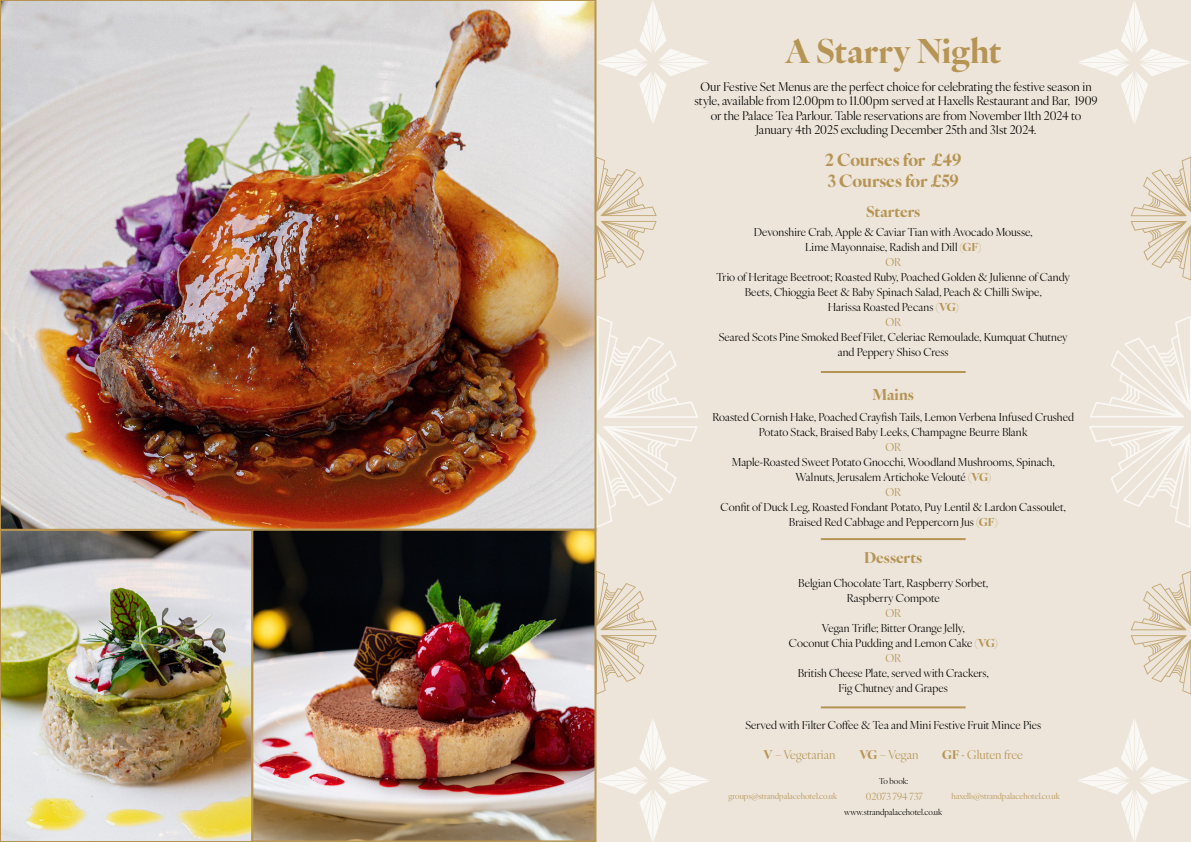
<style>
.page{position:relative;width:1191px;height:842px;background:#fff}
.page>*{position:absolute;margin:0;border:0;box-sizing:border-box;transform-origin:0 0}
.t1{font:700 33px "Ivy Ora Display";letter-spacing:-.005em;color:#b69454}
.t2{font:700 17px/20.4px "Ivy Ora Display";letter-spacing:-.005em;color:#b69454}
.t3{font:700 15px "Ivy Ora Display";color:#b69454}
.t4{font:12px/14.4px "Ivy Ora Display";letter-spacing:-.005em;color:#000;text-align:center}
.t5{font:12px "Ivy Ora Display";color:#b69454}
.t6{font:11px/15px "Ivy Ora Display";color:#000;text-align:center}
.t7{font:11px "Ivy Ora Display";color:#b69454}
.t8{font:9.9px "Ivy Ora Display";color:#b69454}
.t9{font:8.2px "Ivy Ora Display";color:#b69454}
.t10{font:8.2px "Ivy Ora Display";color:#000}
.s1{font-weight:700;color:#b69454}
.s2{color:#b69454}
.s3{font-weight:700}
</style>
<div class="page">
<div style="left:595px;top:0;width:596px;height:842px;background:#ede5da"></div>
<svg style="left:1079px;top:2px;width:111px;height:121px"></svg>
<svg style="left:1079px;top:720px;width:111px;height:121px"></svg>
<svg style="left:596px;top:0;width:112px;height:125px"></svg>
<svg style="left:596px;top:718px;width:112px;height:124px"></svg>
<svg style="left:596px;top:426px;width:101px;height:102px"></svg>
<svg style="left:597px;top:316px;width:101px;height:102px"></svg>
<svg style="left:1090px;top:316px;width:101px;height:101px"></svg>
<svg style="left:1089px;top:426px;width:101px;height:102px"></svg>
<svg style="left:596px;top:157px;width:60px;height:123px"></svg>
<svg style="left:596px;top:571px;width:60px;height:123px"></svg>
<svg style="left:1130px;top:157px;width:61px;height:123px"></svg>
<svg style="left:1130px;top:571px;width:61px;height:123px"></svg>
<img style="left:254px;top:532px;width:339px;height:307px">
<img style="left:0;top:531px;width:251px;height:311px">
<img style="left:0;top:0;width:596px;height:531px">
<div style="left:251px;top:529px;width:345px;height:313px;border:2px solid #b69454"></div>
<hr style="left:821px;top:706px;width:144px;height:2px;background:#b69454">
<hr style="left:821px;top:538px;width:144px;height:2px;background:#b69454">
<hr style="left:821px;top:371px;width:144px;height:2px;background:#b69454">
<h1 class="t1" style="left:785px;top:25px;width:217px">A Starry Night</h1>
<p class="t4" style="left:694px;top:79px;width:404px">Our Festive Set Menus are the perfect choice for celebrating the festive season in style, available from 12.00pm to 11.00pm served at Haxells Restaurant and Bar, 1909 or the Palace Tea Parlour. Table reservations are from November 11th 2024 to January 4th 2025 excluding December 25th and 31st 2024.</p>
<h2 class="t2" style="left:825px;top:149px;width:138px">2 Courses for £49<br>3 Courses for £59</h2>
<h3 class="t3" style="left:866px;top:200px;width:56px">Starters</h3>
<p class="t6" style="left:754px;top:224px;width:280px">Devonshire Crab, Apple &amp; Caviar Tian with Avocado Mousse,<br>Lime Mayonnaise, Radish and Dill <span class="s1">(GF)<br></span><span class="s2">OR</span></p>
<p class="t6" style="left:716px;top:269px;width:355px">Trio of Heritage Beetroot; Roasted Ruby, Poached Golden &amp; Julienne of Candy Beets, Chioggia Beet &amp; Baby Spinach Salad, Peach &amp; Chilli Swipe,<br>Harissa Roasted Pecans <span class="s1">(VG)<br></span><span class="s2">OR</span></p>
<p class="t6" style="left:719px;top:329px;width:350px">Seared Scots Pine Smoked Beef Filet, Celeriac Remoulade, Kumquat Chutney and Peppery Shiso Cress</p>
<h3 class="t3" style="left:872px;top:383px;width:43px">Mains</h3>
<p class="t6" style="left:712px;top:409px;width:363px">Roasted Cornish Hake, Poached Crayfish Tails, Lemon Verbena Infused Crushed<br>Potato Stack, Braised Baby Leeks, Champagne Beurre Blank</p>
<p class="t7" style="left:885px;top:439px;width:17px">OR</p>
<p class="t6" style="left:731px;top:454px;width:324px">Maple-Roasted Sweet Potato Gnocchi, Woodland Mushrooms, Spinach,<br>Walnuts, Jerusalem Artichoke Velouté <span class="s1">(VG)<br></span><span class="s2">OR</span></p>
<p class="t6" style="left:720px;top:499px;width:347px">Confit of Duck Leg, Roasted Fondant Potato, Puy Lentil &amp; Lardon Cassoulet,<br>Braised Red Cabbage and Peppercorn Jus <span class="s1">(GF)</span></p>
<h3 class="t3" style="left:864px;top:545px;width:60px">Desserts</h3>
<p class="t6" style="left:798px;top:575px;width:191px">Belgian Chocolate Tart, Raspberry Sorbet,<br>Raspberry Compote</p>
<p class="t7" style="left:885px;top:605px;width:17px">OR</p>
<p class="t6" style="left:788px;top:620px;width:210px">Vegan Trifle; Bitter Orange Jelly,<br>Coconut Chia Pudding and Lemon Cake <span class="s1">(VG)<br></span><span class="s2">OR</span></p>
<p class="t6" style="left:797px;top:665px;width:192px">British Cheese Plate, served with Crackers,<br>Fig Chutney and Grapes</p>
<p class="t6" style="left:745px;top:717px;width:297px">Served with Filter Coffee &amp; Tea and Mini Festive Fruit Mince Pies</p>
<p class="t5" style="left:763px;top:746px;width:73px"><span class="s3">V</span> – Vegetarian</p>
<p class="t5" style="left:859px;top:746px;width:60px"><span class="s3">VG</span> – Vegan</p>
<p class="t5" style="left:942px;top:746px;width:82px"><span class="s3">GF</span> - Gluten free</p>
<p class="t10" style="left:879px;top:775px;width:31px">To book:</p>
<p class="t9" style="left:728px;top:789px;width:110px">groups@strandpalacehotel.co.uk</p>
<p class="t8" style="left:865px;top:788px;width:59px">02073 794 737</p>
<p class="t9" style="left:951px;top:789px;width:110px">haxells@strandpalacehotel.co.uk</p>
<p class="t10" style="left:844px;top:806px;width:100px">www.strandpalacehotel.co.uk</p>
</div>
